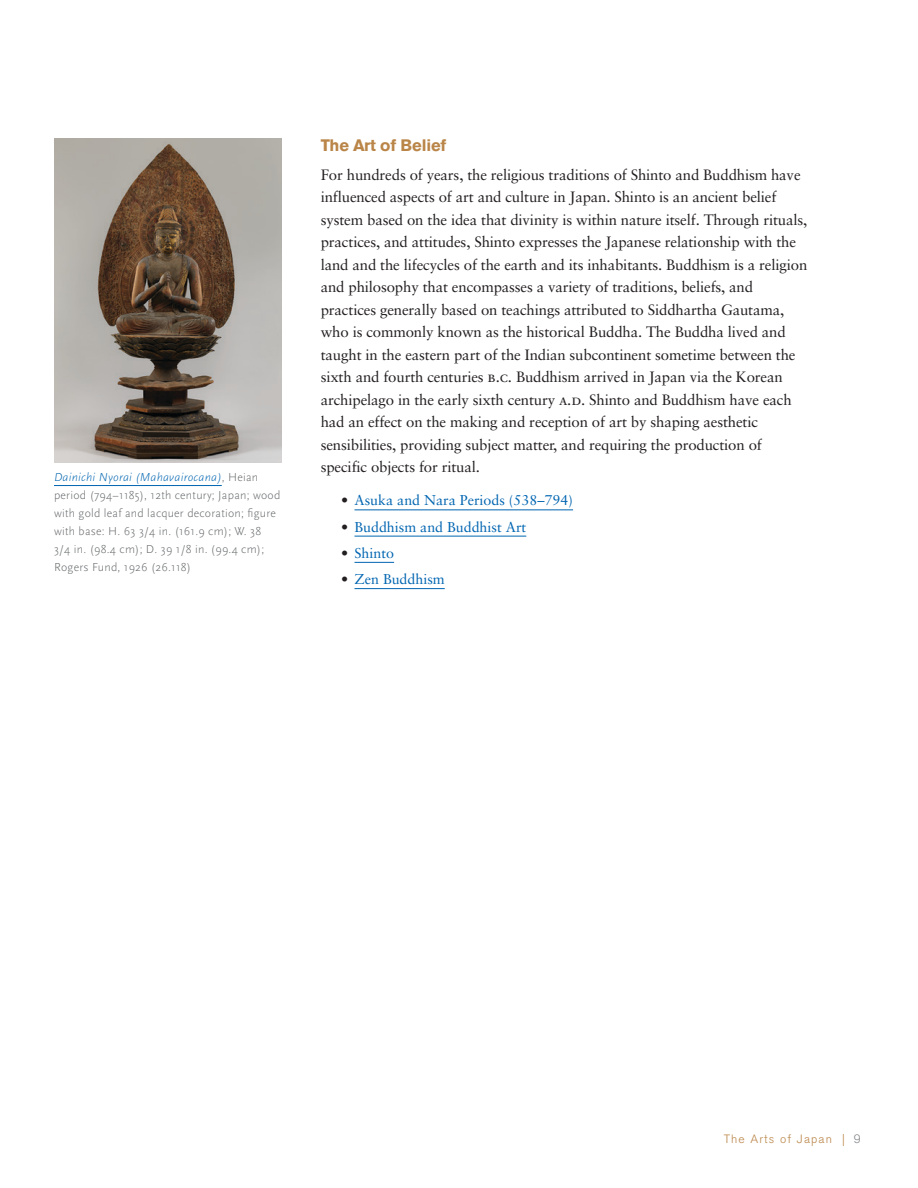
<style>
.page{position:relative;width:918px;height:1188px;background:#fff}
.page>*{position:absolute;margin:0;border:0;box-sizing:border-box;transform-origin:0 0}
.t1{font:700 16.5px "Akzidenz Grotesk BE";letter-spacing:-.01em;color:#ba8548}
.t2{font:15px/22.5px "Sabon";letter-spacing:-.01em;color:#231f20}
.t3{font:14.25px "Sabon";color:#0065b1}
.t4{font:300 12px/18px "Scala Sans";letter-spacing:.02em;color:#656769}
.t5{font:300 12px "Akzidenz Grotesk BE";letter-spacing:.1em;color:#ba8548}
.s1{font-style:italic;color:#0065b1}
.s2{font-family:"Sabon Roman SC"}
.s3{color:#231f20}
.s4{color:#808285}
</style>
<div class="page">
<hr style="left:355px;top:509px;width:218px;height:1px;background:#0065b1">
<hr style="left:355px;top:536px;width:171px;height:1px;background:#0065b1">
<hr style="left:355px;top:562px;width:39px;height:1px;background:#0065b1">
<hr style="left:355px;top:588px;width:90px;height:1px;background:#0065b1">
<img style="left:54px;top:138px;width:228px;height:324px">
<hr style="left:54px;top:485px;width:168px;height:1px;background:#0065b1">
<p class="t4" style="left:54px;top:468px;width:228px"><span class="s1">Dainichi Nyorai (Mahavairocana)</span>, Heian period (794–1185), 12th century; Japan; wood with gold leaf and lacquer decoration; figure with base: H. 63 3/4 in. (161.9 cm); W. 38<br>3/4 in. (98.4 cm); D. 39 1/8 in. (99.4 cm); Rogers Fund, 1926 (26.118)</p>
<p class="t1" style="left:321px;top:135px;width:127px">The Art of Belief</p>
<p class="t2" style="left:321px;top:163px;width:488px">For hundreds of years, the religious traditions of Shinto and Buddhism have influenced aspects of art and culture in Japan. Shinto is an ancient belief system based on the idea that divinity is within nature itself. Through rituals, practices, and attitudes, Shinto expresses the Japanese relationship with the land and the lifecycles of the earth and its inhabitants. Buddhism is a religion and philosophy that encompasses a variety of traditions, beliefs, and practices generally based on teachings attributed to Siddhartha Gautama, who is commonly known as the historical Buddha. The Buddha lived and taught in the eastern part of the Indian subcontinent sometime between the sixth and fourth centuries <span class="s2">b.c.</span> Buddhism arrived in Japan via the Korean archipelago in the early sixth century <span class="s2">a.d.</span> Shinto and Buddhism have each had an effect on the making and reception of art by shaping aesthetic sensibilities, providing subject matter, and requiring the production of specific objects for ritual.</p>
<p class="t3" style="left:341px;top:492px;width:234px"><span class="s3">•</span> Asuka and Nara Periods (538–794)</p>
<p class="t3" style="left:341px;top:518px;width:187px"><span class="s3">•</span> Buddhism and Buddhist Art</p>
<p class="t3" style="left:341px;top:544px;width:55px"><span class="s3">•</span> Shinto</p>
<p class="t3" style="left:341px;top:571px;width:105px"><span class="s3">•</span> Zen Buddhism</p>
<p class="t5" style="left:724px;top:1132px;width:139px">The Arts of Japan | <span class="s4">9</span></p>
</div>
